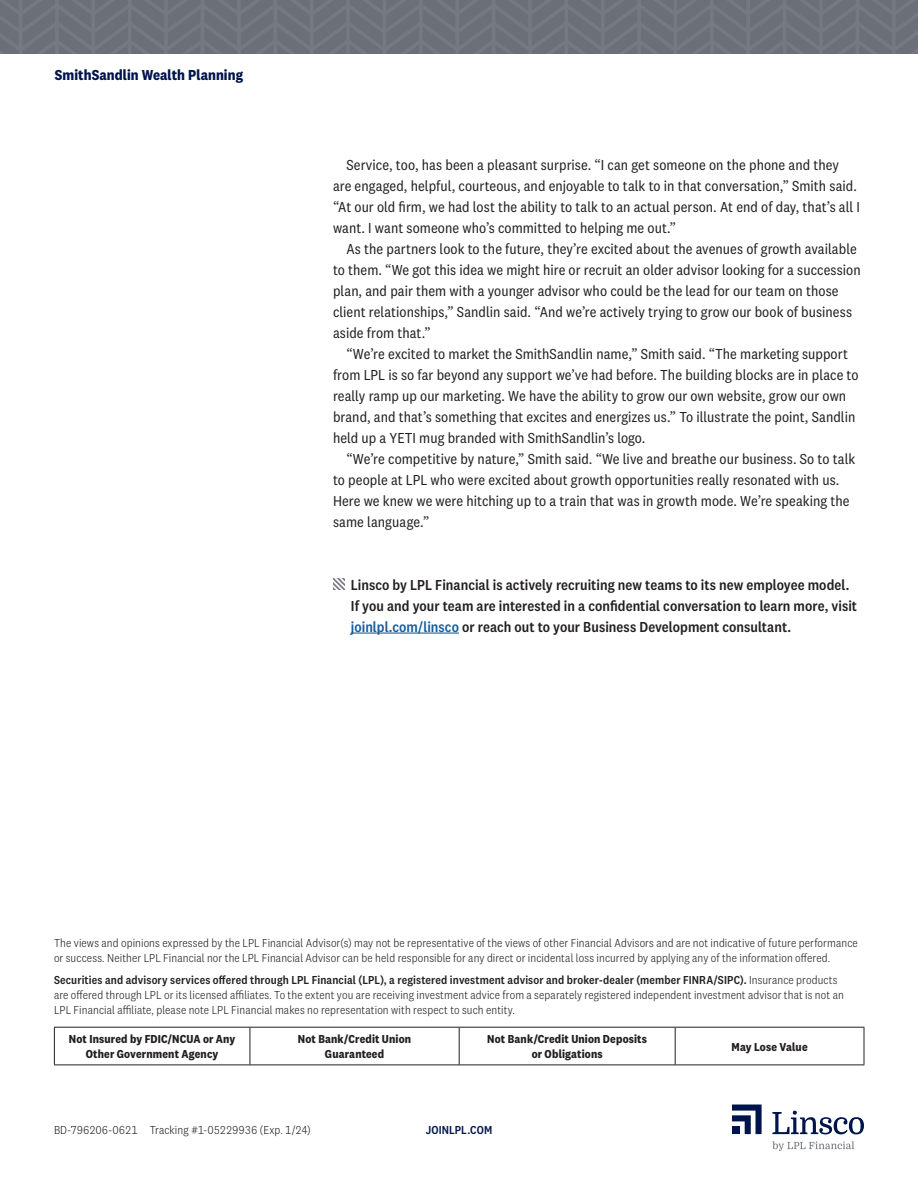
<style>
.page{position:relative;width:918px;height:1188px;background:#fff}
.page>*{position:absolute;margin:0;border:0;box-sizing:border-box;transform-origin:0 0}
._05-2_Body_Indent{font:15px/21px "National 2 Narrow";letter-spacing:.005em;color:#231f20}
._08B_CTA_Head_Blue{font:500 15px/21px "National 2 Narrow";letter-spacing:.005em;color:#231f20}
._01-1_Cover_Title_Wh{font:700 15px "National 2 Narrow";letter-spacing:.005em;color:#00144c}
._20_Disclosure{font:300 12px/15px "National 2 Narrow";letter-spacing:.01em;color:#231f20}
._20-3_Disclosure_Bol{font:700 12px/15px "National 2 Narrow";letter-spacing:.015em;color:#231f20;text-align:center}
.t1{font:500 12px "National 2 Narrow";letter-spacing:.01em;color:#00144c}
.s1{color:#175d9e}
.s2{font-weight:500}
</style>
<div class="page">
<svg style="left:0;top:0;width:918px;height:54px;background:#6e727b"></svg>
<svg style="left:732px;top:1105px;width:30px;height:29px"></svg>
<div style="left:732px;top:1126px;width:8px;height:8px;background:#00144c"></div>
<svg style="left:772px;top:1111px;width:92px;height:23px"></svg>
<svg style="left:772px;top:1141px;width:82px;height:10px"></svg>
<hr style="left:54px;top:1027px;width:196px;height:1px;background:#231f20">
<hr style="left:54px;top:1028px;width:1px;height:37px;background:#231f20">
<hr style="left:250px;top:1027px;width:209px;height:1px;background:#231f20">
<hr style="left:250px;top:1028px;width:1px;height:37px;background:#231f20">
<hr style="left:459px;top:1027px;width:216px;height:1px;background:#231f20">
<hr style="left:459px;top:1028px;width:1px;height:37px;background:#231f20">
<hr style="left:675px;top:1027px;width:189px;height:1px;background:#231f20">
<hr style="left:675px;top:1028px;width:1px;height:37px;background:#231f20">
<hr style="left:864px;top:1028px;width:1px;height:37px;background:#231f20">
<hr style="left:54px;top:1065px;width:196px;height:1px;background:#231f20">
<hr style="left:250px;top:1065px;width:209px;height:1px;background:#231f20">
<hr style="left:459px;top:1065px;width:216px;height:1px;background:#231f20">
<hr style="left:675px;top:1065px;width:189px;height:1px;background:#231f20">
<hr style="left:351px;top:633px;width:108px;height:1px;background:#175d9e">
<svg style="left:333px;top:578px;width:11px;height:12px"></svg>
<p class="_01-1_Cover_Title_Wh" style="left:55px;top:67px;width:190px">SmithSandlin Wealth Planning</p>
<p class="_05-2_Body_Indent" style="left:333px;top:154px;width:529px;text-indent:14px">Service, too, has been a pleasant surprise. “I can get someone on the phone and they are engaged, helpful, courteous, and enjoyable to talk to in that conversation,” Smith said. “At our old firm, we had lost the ability to talk to an actual person. At end of day, that’s all I want. I want someone who’s committed to helping me out.”</p>
<p class="_05-2_Body_Indent" style="left:333px;top:238px;width:529px;text-indent:14px">As the partners look to the future, they’re excited about the avenues of growth available to them. “We got this idea we might hire or recruit an older advisor looking for a succession plan, and pair them with a younger advisor who could be the lead for our team on those client relationships,” Sandlin said. “And we’re actively trying to grow our book of business aside from that.”</p>
<p class="_05-2_Body_Indent" style="left:333px;top:343px;width:527px;text-indent:14px">“We’re excited to market the SmithSandlin name,” Smith said. “The marketing support from LPL is so far beyond any support we’ve had before. The building blocks are in place to really ramp up our marketing. We have the ability to grow our own website, grow our own brand, and that’s something that excites and energizes us.” To illustrate the point, Sandlin held up a YETI mug branded with SmithSandlin’s logo.</p>
<p class="_05-2_Body_Indent" style="left:333px;top:448px;width:524px;text-indent:14px">“We’re competitive by nature,” Smith said. “We live and breathe our business. So to talk to people at LPL who were excited about growth opportunities really resonated with us.<br>Here we knew we were hitching up to a train that was in growth mode. We’re speaking the same language.”</p>
<p class="_08B_CTA_Head_Blue" style="left:351px;top:574px;width:508px">Linsco by LPL Financial is actively recruiting new teams to its new employee model.<br>If you and your team are interested in a confidential conversation to learn more, visit <span class="s1">joinlpl.com/linsco</span> or reach out to your Business Development consultant.</p>
<p class="_20_Disclosure" style="left:54px;top:936px;width:805px">The views and opinions expressed by the LPL Financial Advisor(s) may not be representative of the views of other Financial Advisors and are not indicative of future performance or success. Neither LPL Financial nor the LPL Financial Advisor can be held responsible for any direct or incidental loss incurred by applying any of the information offered.</p>
<p class="_20_Disclosure" style="left:54px;top:972px;width:791px"><span class="s2">Securities and advisory services offered through LPL Financial (LPL), a registered investment advisor and broker-dealer (member FINRA/SIPC).</span> Insurance products are offered through LPL or its licensed affiliates. To the extent you are receiving investment advice from a separately registered independent investment advisor that is not an<br>LPL Financial affiliate, please note LPL Financial makes no representation with respect to such entity.</p>
<p class="_20-3_Disclosure_Bol" style="left:69px;top:1031px;width:168px">Not Insured by FDIC/NCUA or Any<br>Other Government Agency</p>
<p class="_20-3_Disclosure_Bol" style="left:298px;top:1031px;width:115px">Not Bank/Credit Union<br>Guaranteed</p>
<p class="_20-3_Disclosure_Bol" style="left:487px;top:1031px;width:161px">Not Bank/Credit Union Deposits or Obligations</p>
<p class="_20-3_Disclosure_Bol" style="left:732px;top:1039px;width:78px">May Lose Value</p>
<p class="_20_Disclosure" style="left:54px;top:1122px;width:258px">BD-796206-0621 Tracking #1-05229936 (Exp. 1/24)</p>
<p class="t1" style="left:426px;top:1123px;width:68px">JOINLPL.COM</p>
</div>
